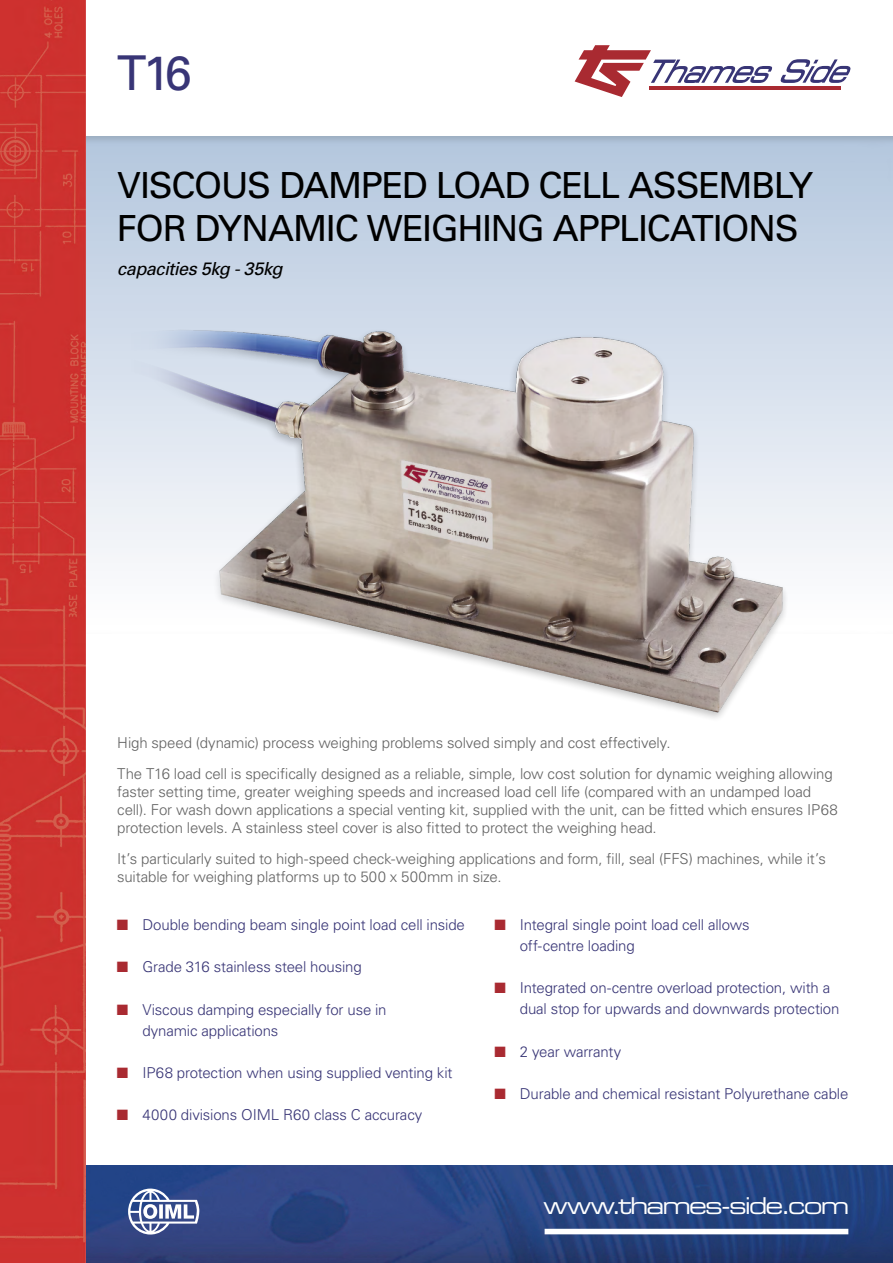
<style>
.page{position:relative;width:893px;height:1263px;background:#fff}
.page>*{position:absolute;margin:0;border:0;box-sizing:border-box;transform-origin:0 0}
.t1{font:48px "Univers";color:#383576}
.t2{font:36px/43.2px "Univers";letter-spacing:-.035em;color:#000}
.t3{font:23.25px "Eurostile Extended Two";letter-spacing:-.08em;color:#fff}
.t4{font:italic 18px "Univers";letter-spacing:-.025em;color:#000}
.t5{font:300 15px/18px "Univers";letter-spacing:-.01em;color:#636363}
.t6{font:300 15px/21px "Univers";letter-spacing:-.01em;color:#383576}
.s1{color:#a92a31}
</style>
<div class="page">
<img style="left:85px;top:1165px;width:808px;height:98px">
<div style="left:0;top:127px;width:893px;height:507px;background:#000;opacity:.15"></div>
<div style="left:545px;top:1229px;width:303px;height:5px;background:#fff"></div>
<img style="left:0;top:0;width:85px;height:1263px">
<svg style="left:575px;top:45px;width:276px;height:52px"></svg>
<img style="left:132px;top:298px;width:694px;height:420px">
<svg style="left:128px;top:1188px;width:72px;height:46px"></svg>
<h1 class="t1" style="left:117px;top:43px;width:76px">T16</h1>
<h2 class="t2" style="left:117px;top:163px;width:697px">VISCOUS DAMPED LOAD CELL ASSEMBLY<br>FOR DYNAMIC WEIGHING APPLICATIONS</h2>
<p class="t4" style="left:117px;top:258px;width:167px">capacities 5kg - 35kg</p>
<p class="t5" style="left:117px;top:727px;width:717px;line-height:30.8px">High speed (dynamic) process weighing problems solved simply and cost effectively.<br>The T16 load cell is specifically designed as a reliable, simple, low cost solution for dynamic weighing allowing</p>
<p class="t5" style="left:117px;top:782px;width:722px">faster setting time, greater weighing speeds and increased load cell life (compared with an undamped load cell). For wash down applications a special venting kit, supplied with the unit, can be fitted which ensures IP68 protection levels. A stainless steel cover is also fitted to protect the weighing head.</p>
<p class="t5" style="left:117px;top:849px;width:710px">It’s particularly suited to high-speed check-weighing applications and form, fill, seal (FFS) machines, while it’s suitable for weighing platforms up to 500 x 500mm in size.</p>
<p class="t6" style="left:117px;top:914px;width:349px"><span class="s1">■</span> Double bending beam single point load cell inside</p>
<p class="t6" style="left:117px;top:956px;width:246px"><span class="s1">■</span> Grade 316 stainless steel housing</p>
<p class="t6" style="left:142px;top:998px;width:246px;text-indent:-26px"><span class="s1">■</span> Viscous damping especially for use in dynamic applications</p>
<p class="t6" style="left:117px;top:1062px;width:337px"><span class="s1">■</span> IP68 protection when using supplied venting kit</p>
<p class="t6" style="left:117px;top:1104px;width:307px"><span class="s1">■</span> 4000 divisions OIML R60 class C accuracy</p>
<p class="t6" style="left:520px;top:914px;width:231px;text-indent:-26px"><span class="s1">■</span> Integral single point load cell allows off-centre loading</p>
<p class="t6" style="left:520px;top:977px;width:321px;text-indent:-26px"><span class="s1">■</span> Integrated on-centre overload protection, with a dual stop for upwards and downwards protection</p>
<p class="t6" style="left:494px;top:1040px;width:128px"><span class="s1">■</span> 2 year warranty</p>
<p class="t6" style="left:494px;top:1083px;width:356px"><span class="s1">■</span> Durable and chemical resistant Polyurethane cable</p>
<h3 class="t3" style="left:544px;top:1190px;width:307px">www.thames-side.com</h3>
</div>
